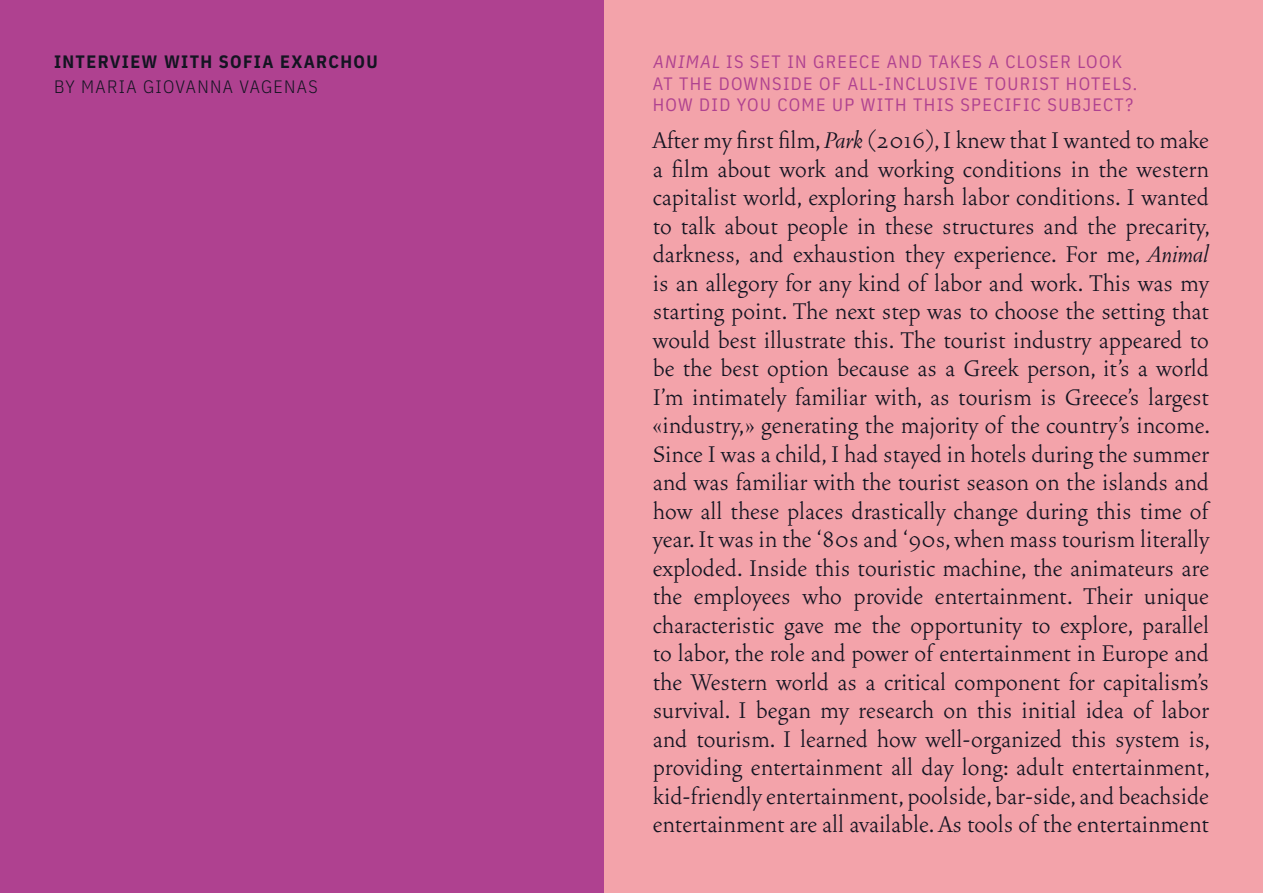
<style>
.page{position:relative;width:1263px;height:893px;background:#f3a3aa}
.page>*{position:absolute;margin:0;border:0;box-sizing:border-box;transform-origin:0 0}
.t1{font:300 28.5px/28.5px "Vendetta OT";color:#131421;text-align:justify}
.t2{font:18px/21.6px "IBM Plex Sans Cond";letter-spacing:.075em;color:#af4190}
.t3{font:700 18px "IBM Plex Sans Cond";letter-spacing:.075em;color:#131421}
.t4{font:300 18px "IBM Plex Sans Cond";letter-spacing:.075em;color:#131421}
.s1{font-style:italic}
</style>
<div class="page">
<div style="left:0;top:0;width:604px;height:893px;background:#af4190"></div>
<p class="t3" style="left:54px;top:51px;width:325px">INTERVIEW WITH SOFIA EXARCHOU</p>
<p class="t4" style="left:54px;top:77px;width:265px">BY MARIA GIOVANNA VAGENAS</p>
<p class="t2" style="left:653px;top:51px;width:486px">ANIMAL IS SET IN GREECE AND TAKES A CLOSER LOOK<br>AT THE DOWNSIDE OF ALL-INCLUSIVE TOURIST HOTELS.<br>HOW DID YOU COME UP WITH THIS SPECIFIC SUBJECT?</p>
<p class="t1" style="left:653px;top:128px;width:559px">After my first film, <span class="s1">Park</span> (2016), I knew that I wanted to make a film about work and working conditions in the western capitalist world, exploring harsh labor conditions. I wanted to talk about people in these structures and the precarity, darkness, and exhaustion they experience. For me, <span class="s1">Animal </span>is an allegory for any kind of labor and work. This was my starting point. The next step was to choose the setting that would best illustrate this. The tourist industry appeared to be the best option because as a Greek person, it’s a world I’m intimately familiar with, as tourism is Greece’s largest «industry,» generating the majority of the country’s income.<br>Since I was a child, I had stayed in hotels during the summer and was familiar with the tourist season on the islands and how all these places drastically change during this time of year. It was in the ‘80s and ‘90s, when mass tourism literally exploded. Inside this touristic machine, the animateurs are the employees who provide entertainment. Their unique characteristic gave me the opportunity to explore, parallel to labor, the role and power of entertainment in Europe and the Western world as a critical component for capitalism’s survival. I began my research on this initial idea of labor and tourism. I learned how well-organized this system is, providing entertainment all day long: adult entertainment, kid-friendly entertainment, poolside, bar-side, and beachside entertainment are all available. As tools of the entertainment</p>
</div>
